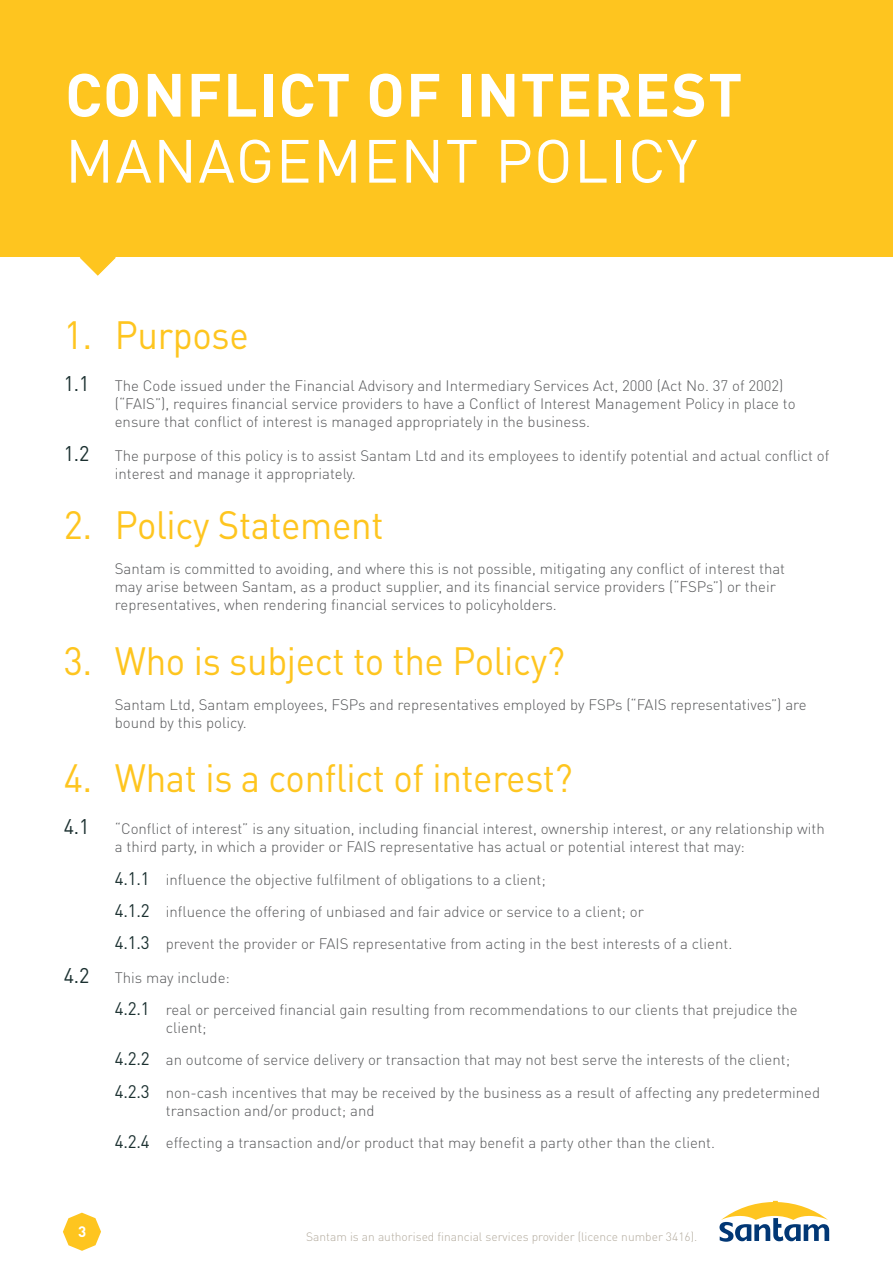
<style>
.page{position:relative;width:893px;height:1263px;background:#fff}
.page>*{position:absolute;margin:0;border:0;box-sizing:border-box;transform-origin:0 0}
.t1{font:700 60px "DINOT";letter-spacing:.02em;color:#fff}
.t2{font:60px "DINOT";letter-spacing:.02em;color:#fff}
.t3{font:39px "DINOT";letter-spacing:-.01em;color:#fec51f;scale:.94 1}
.sub2_bullet{font:300 15px/18px "DINOT";color:#57585a}
.body_copy_bullet{font:300 15px/18px "DINOT";color:#57585a}
.Body_copy_indent{font:300 15px/18px "DINOT";color:#57585a}
.t4{font:700 15px "DINOT";color:#fff}
.t5{font:300 12px "DINOT";color:#b3ab9e}
.s1{font-weight:400;font-size:21px;color:#1b3030}
.s2{font-weight:400;font-size:18px;color:#1b3030}
</style>
<div class="page">
<div style="left:0;top:0;width:892px;height:257px;background:#fec51f"></div>
<svg style="left:79px;top:257px;width:37px;height:19px"></svg>
<svg style="left:719px;top:1201px;width:110px;height:41px"></svg>
<svg style="left:63px;top:1212px;width:38px;height:39px"></svg>
<h1 class="t1" style="left:65px;top:56px;width:679px">CONFLICT OF INTEREST</h1>
<h1 class="t2" style="left:65px;top:124px;width:634px">MANAGEMENT POLICY</h1>
<p class="t3" style="left:64px;top:310px;width:198px">1. Purpose</p>
<p class="body_copy_bullet" style="left:115px;top:376px;width:682px;text-indent:-51px"><span class="s1">1.1</span> The Code issued under the Financial Advisory and Intermediary Services Act, 2000 (Act No. 37 of 2002) (“FAIS”), requires financial service providers to have a Conflict of Interest Management Policy in place to ensure that conflict of interest is managed appropriately in the business.</p>
<p class="body_copy_bullet" style="left:115px;top:446px;width:716px;text-indent:-51px"><span class="s1">1.2</span> The purpose of this policy is to assist Santam Ltd and its employees to identify potential and actual conflict of interest and manage it appropriately.</p>
<p class="t3" style="left:64px;top:501px;width:342px">2. Policy Statement</p>
<p class="Body_copy_indent" style="left:115px;top:559px;width:672px">Santam is committed to avoiding, and where this is not possible, mitigating any conflict of interest that may arise between Santam, as a product supplier, and its financial service providers (“FSPs”) or their representatives, when rendering financial services to policyholders.</p>
<p class="t3" style="left:64px;top:636px;width:535px">3. Who is subject to the Policy?</p>
<p class="Body_copy_indent" style="left:115px;top:695px;width:693px">Santam Ltd, Santam employees, FSPs and representatives employed by FSPs (“FAIS representatives”) are bound by this policy.</p>
<p class="t3" style="left:64px;top:754px;width:543px">4. What is a conflict of interest?</p>
<p class="body_copy_bullet" style="left:115px;top:820px;width:711px;text-indent:-51px"><span class="s1">4.1</span> “Conflict of interest” is any situation, including financial interest, ownership interest, or any relationship with a third party, in which a provider or FAIS representative has actual or potential interest that may:</p>
<p class="sub2_bullet" style="left:115px;top:870px;width:432px"><span class="s2">4.1.1</span> influence the objective fulfilment of obligations to a client;</p>
<p class="sub2_bullet" style="left:115px;top:902px;width:530px"><span class="s2">4.1.2</span> influence the offering of unbiased and fair advice or service to a client; or</p>
<p class="sub2_bullet" style="left:115px;top:934px;width:619px"><span class="s2">4.1.3</span> prevent the provider or FAIS representative from acting in the best interests of a client.</p>
<p class="body_copy_bullet" style="left:64px;top:968px;width:168px"><span class="s1">4.2</span> This may include:</p>
<p class="sub2_bullet" style="left:166px;top:1001px;width:633px;text-indent:-51px"><span class="s2">4.2.1</span> real or perceived financial gain resulting from recommendations to our clients that prejudice the client;</p>
<p class="sub2_bullet" style="left:115px;top:1051px;width:677px"><span class="s2">4.2.2</span> an outcome of service delivery or transaction that may not best serve the interests of the client;</p>
<p class="sub2_bullet" style="left:166px;top:1083px;width:656px;text-indent:-51px"><span class="s2">4.2.3</span> non-cash incentives that may be received by the business as a result of affecting any predetermined transaction and/or product; and</p>
<p class="sub2_bullet" style="left:115px;top:1133px;width:602px"><span class="s2">4.2.4</span> effecting a transaction and/or product that may benefit a party other than the client.</p>
<p class="t4" style="left:78px;top:1222px;width:10px">3</p>
<p class="t5" style="left:306px;top:1229px;width:392px">Santam is an authorised financial services provider (licence number 3416).</p>
</div>
